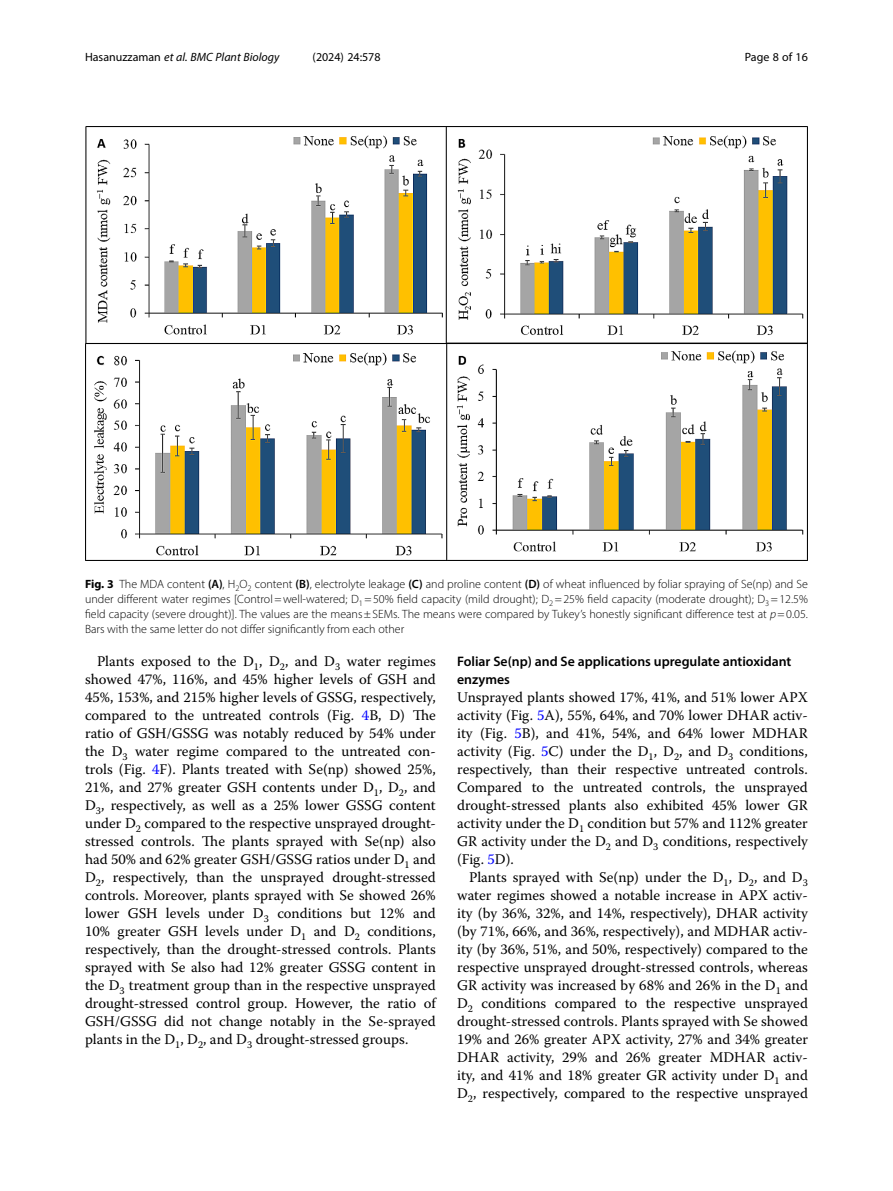
<style>
.page{position:relative;width:893px;height:1191px;background:#fff}
.page>*{position:absolute;margin:0;border:0;box-sizing:border-box;transform-origin:0 0}
.Body_Text_Indent{font:14.7px/18px "Warnock Pro";color:#000;text-align:justify}
.Body_Text{font:14.7px/18px "Warnock Pro";color:#000;text-align:justify}
.Head_2{font:600 13.8px/18px "Myriad Pro";color:#000}
.Figure_Caption{font:300 12px/15px "Myriad Pro";color:#000;text-align:justify}
.t1{font:italic 12px "Myriad Pro";color:#000}
.t2{font:12px "Myriad Pro";color:#000}
.s1{font-style:normal}
.s2{font-weight:700}
.s3{font-weight:600}
.s4{font-style:italic}
.s5{color:#00f}
</style>
<div class="page">
<img style="left:85px;top:126px;width:723px;height:435px">
<p class="t1" style="left:85px;top:50px;width:196px"><span class="s1">Hasanuzzaman</span> et al. BMC Plant Biology</p>
<p class="t2" style="left:313px;top:50px;width:70px">(2024) 24:578</p>
<p class="t2" style="left:745px;top:50px;width:65px">Page 8 of 16</p>
<p class="Figure_Caption" style="left:85px;top:576px;width:724px"><span class="s2">Fig. 3</span> The MDA content <span class="s3">(A)</span>, H<sub>2</sub>O<sub>2</sub> content <span class="s3">(B)</span>, electrolyte leakage <span class="s3">(C)</span> and proline content <span class="s3">(D)</span> of wheat influenced by foliar spraying of Se(np) and Se under different water regimes [Control=well-watered; D<sub>1</sub> =50% field capacity (mild drought); D<sub>2</sub> =25% field capacity (moderate drought); D<sub>3</sub> =12.5% field capacity (severe drought)]. The values are the means±SEMs. The means were compared by Tukey’s honestly significant difference test at <span class="s4">p</span>=0.05.<br>Bars with the same letter do not differ significantly from each other</p>
<p class="Body_Text_Indent" style="left:85px;top:652px;width:352px;text-indent:12px">Plants exposed to the D<sub>1</sub>, D<sub>2</sub>, and D<sub>3</sub> water regimes showed 47%, 116%, and 45% higher levels of GSH and 45%, 153%, and 215% higher levels of GSSG, respectively, compared to the untreated controls (Fig. <span class="s5">4</span>B, D) The ratio of GSH/GSSG was notably reduced by 54% under the D<sub>3</sub> water regime compared to the untreated con&shy;trols (Fig. <span class="s5">4</span>F). Plants treated with Se(np) showed 25%, 21%, and 27% greater GSH contents under D<sub>1</sub>, D<sub>2</sub>, and D<sub>3</sub>, respectively, as well as a 25% lower GSSG content under D<sub>2</sub> compared to the respective unsprayed drought&shy;stressed controls. The plants sprayed with Se(np) also had 50% and 62% greater GSH/GSSG ratios under D<sub>1</sub> and D<sub>2</sub>, respectively, than the unsprayed drought-stressed controls. Moreover, plants sprayed with Se showed 26% lower GSH levels under D<sub>3</sub> conditions but 12% and 10% greater GSH levels under D<sub>1</sub> and D<sub>2</sub> conditions, respectively, than the drought-stressed controls. Plants sprayed with Se also had 12% greater GSSG content in the D<sub>3</sub> treatment group than in the respective unsprayed drought-stressed control group. However, the ratio of GSH/GSSG did not change notably in the Se-sprayed plants in the D<sub>1</sub>, D<sub>2</sub>, and D<sub>3</sub> drought-stressed groups.</p>
<p class="Head_2" style="left:457px;top:652px;width:336px">Foliar Se(np) and Se applications upregulate antioxidant enzymes</p>
<p class="Body_Text" style="left:457px;top:688px;width:352px">Unsprayed plants showed 17%, 41%, and 51% lower APX activity (Fig. <span class="s5">5</span>A), 55%, 64%, and 70% lower DHAR activ&shy;ity (Fig. <span class="s5">5</span>B), and 41%, 54%, and 64% lower MDHAR activity (Fig. <span class="s5">5</span>C) under the D<sub>1</sub>, D<sub>2</sub>, and D<sub>3</sub> conditions, respectively, than their respective untreated controls.<br>Compared to the untreated controls, the unsprayed drought-stressed plants also exhibited 45% lower GR activity under the D<sub>1</sub> condition but 57% and 112% greater GR activity under the D<sub>2</sub> and D<sub>3</sub> conditions, respectively (Fig. <span class="s5">5</span>D).</p>
<p class="Body_Text_Indent" style="left:457px;top:868px;width:352px;text-indent:12px">Plants sprayed with Se(np) under the D<sub>1</sub>, D<sub>2</sub>, and D<sub>3 </sub>water regimes showed a notable increase in APX activ&shy;ity (by 36%, 32%, and 14%, respectively), DHAR activity (by 71%, 66%, and 36%, respectively), and MDHAR activ&shy;ity (by 36%, 51%, and 50%, respectively) compared to the respective unsprayed drought-stressed controls, whereas GR activity was increased by 68% and 26% in the D<sub>1</sub> and D<sub>2</sub> conditions compared to the respective unsprayed drought-stressed controls. Plants sprayed with Se showed 19% and 26% greater APX activity, 27% and 34% greater DHAR activity, 29% and 26% greater MDHAR activ&shy;ity, and 41% and 18% greater GR activity under D<sub>1</sub> and D<sub>2</sub>, respectively, compared to the respective unsprayed</p>
</div>
